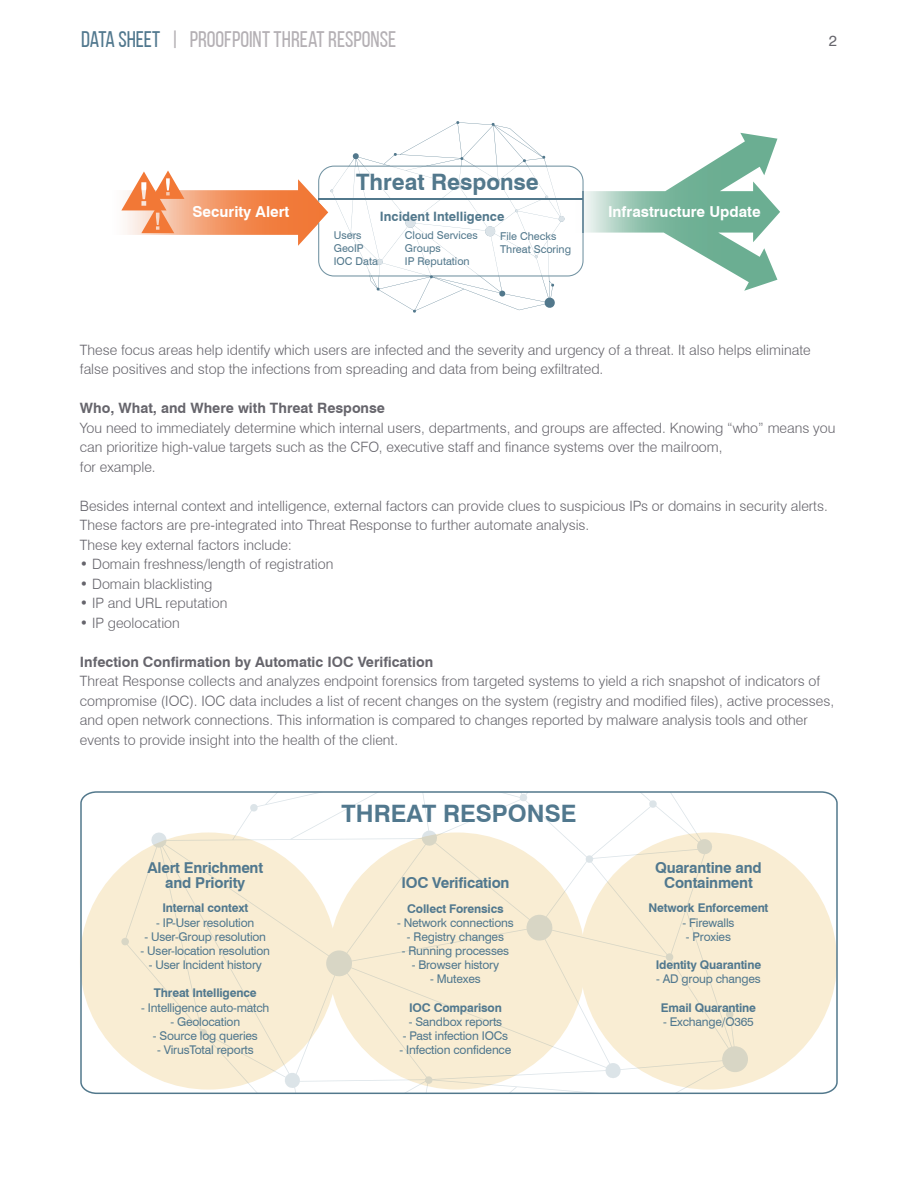
<style>
.page{position:relative;width:918px;height:1188px;background:#fff}
.page>*{position:absolute;margin:0;border:0;box-sizing:border-box;transform-origin:0 0}
.t1{font:700 24px "Swiss 721 BT";color:#51788e}
.t2{font:700 22.65px "Swiss 721 BT";color:#52788c}
.t3{font:22.5px "Bebas Neue";color:#b4b0b4}
.t4{font:700 15.15px "Swiss 721 BT";color:#fff}
.t5{font:700 15px/14.1px "Swiss 721 BT";letter-spacing:-.015em;color:#51788e;text-align:center}
.t6{font:15px "Swiss 721 BT";color:#66656c}
.t7{font:300 14.25px/19.5px "Swiss 721 BT";color:#66656c}
.t8{font:700 14.25px "Swiss 721 BT";color:#66656c}
.t9{font:700 12.9px "Swiss 721 BT";color:#52788c}
.t10{font:12px "Swiss 721 BT";letter-spacing:-.015em;color:#51788e}
.t11{font:700 12px "Swiss 721 BT";letter-spacing:-.015em;color:#51788e}
.t12{font:10.8px/12.9px "Swiss 721 BT";color:#52788c}
.s1{color:#51788e}
</style>
<div class="page">
<svg style="left:80px;top:791px;width:758px;height:304px"></svg>
<img style="left:125px;top:179px;width:193px;height:67px">
<img style="left:584px;top:133px;width:196px;height:158px">
<svg style="left:331px;top:121px;width:234px;height:192px"></svg>
<svg style="left:318px;top:166px;width:266px;height:111px"></svg>
<svg style="left:121px;top:171px;width:63px;height:62px"></svg>
<hr style="left:319px;top:198px;width:264px;height:2px;background:#52788c">
<h3 class="t3" style="left:81px;top:27px;width:317px"><span class="s1">DATA SHEET</span> | PROOFPOINT THREAT RESPONSE</h3>
<p class="t6" style="left:829px;top:32px;width:10px">2</p>
<p class="t4" style="left:193px;top:202px;width:98px">Security Alert</p>
<h2 class="t2" style="left:356px;top:168px;width:184px">Threat Response</h2>
<p class="t9" style="left:380px;top:209px;width:126px">Incident Intelligence</p>
<p class="t12" style="left:334px;top:229px;width:46px">Users<br>GeoIP<br>IOC Data</p>
<p class="t12" style="left:405px;top:229px;width:74px">Cloud Services<br>Groups<br>IP Reputation</p>
<p class="t12" style="left:500px;top:229px;width:72px">File Checks<br>Threat Scoring</p>
<p class="t4" style="left:608px;top:202px;width:154px">Infrastructure Update</p>
<p class="t7" style="left:80px;top:340px;width:732px">These focus areas help identify which users are infected and the severity and urgency of a threat. It also helps eliminate false positives and stop the infections from spreading and data from being exfiltrated.</p>
<p class="t8" style="left:80px;top:400px;width:307px">Who, What, and Where with Threat Response</p>
<p class="t7" style="left:80px;top:418px;width:757px">You need to immediately determine which internal users, departments, and groups are affected. Knowing “who” means you can prioritize high-value targets such as the CFO, executive staff and finance systems over the mailroom,<br>for example.</p>
<p class="t7" style="left:80px;top:496px;width:750px">Besides internal context and intelligence, external factors can provide clues to suspicious IPs or domains in security alerts.<br>These factors are pre-integrated into Threat Response to further automate analysis.<br>These key external factors include:</p>
<p class="t7" style="left:80px;top:554px;width:255px">• Domain freshness/length of registration</p>
<p class="t7" style="left:80px;top:574px;width:134px">• Domain blacklisting</p>
<p class="t7" style="left:80px;top:593px;width:149px">• IP and URL reputation</p>
<p class="t7" style="left:80px;top:613px;width:102px">• IP geolocation</p>
<p class="t8" style="left:80px;top:653px;width:355px">Infection Confirmation by Automatic IOC Verification</p>
<p class="t7" style="left:80px;top:671px;width:756px">Threat Response collects and analyzes endpoint forensics from targeted systems to yield a rich snapshot of indicators of compromise (IOC). IOC data includes a list of recent changes on the system (registry and modified files), active processes, and open network connections. This information is compared to changes reported by malware analysis tools and other events to provide insight into the health of the client.</p>
<p class="t5" style="left:147px;top:861px;width:117px">Alert Enrichment and Priority</p>
<p class="t11" style="left:162px;top:901px;width:87px">Internal context</p>
<p class="t10" style="left:156px;top:915px;width:100px">- IP-User resolution</p>
<p class="t10" style="left:145px;top:929px;width:123px">- User-Group resolution</p>
<p class="t10" style="left:141px;top:943px;width:131px">- User-location resolution</p>
<p class="t10" style="left:149px;top:958px;width:115px">- User Incident history</p>
<p class="t11" style="left:154px;top:986px;width:104px">Threat Intelligence</p>
<p class="t10" style="left:141px;top:1000px;width:130px">- Intelligence auto-match</p>
<p class="t10" style="left:170px;top:1014px;width:71px">- Geolocation</p>
<p class="t10" style="left:153px;top:1028px;width:107px">- Source log queries</p>
<p class="t10" style="left:157px;top:1042px;width:98px">- VirusTotal reports</p>
<h1 class="t1" style="left:342px;top:798px;width:236px">THREAT RESPONSE</h1>
<p class="t5" style="left:401px;top:875px;width:110px">IOC Verification</p>
<p class="t11" style="left:407px;top:901px;width:98px">Collect Forensics</p>
<p class="t10" style="left:397px;top:915px;width:118px">- Network connections</p>
<p class="t10" style="left:407px;top:929px;width:99px">- Registry changes</p>
<p class="t10" style="left:402px;top:943px;width:109px">- Running processes</p>
<p class="t10" style="left:412px;top:958px;width:89px">- Browser history</p>
<p class="t10" style="left:430px;top:972px;width:52px">- Mutexes</p>
<p class="t11" style="left:409px;top:1000px;width:94px">IOC Comparison</p>
<p class="t10" style="left:409px;top:1014px;width:95px">- Sandbox reports</p>
<p class="t10" style="left:403px;top:1028px;width:107px">- Past infection IOCs</p>
<p class="t10" style="left:400px;top:1043px;width:113px">- Infection confidence</p>
<p class="t5" style="left:655px;top:861px;width:108px">Quarantine and<br>Containment</p>
<p class="t11" style="left:648px;top:901px;width:122px">Network Enforcement</p>
<p class="t10" style="left:682px;top:915px;width:54px">- Firewalls</p>
<p class="t10" style="left:686px;top:929px;width:47px">- Proxies</p>
<p class="t11" style="left:656px;top:958px;width:107px">Identity Quarantine</p>
<p class="t10" style="left:656px;top:972px;width:106px">- AD group changes</p>
<p class="t11" style="left:661px;top:1000px;width:97px">Email Quarantine</p>
<p class="t10" style="left:663px;top:1014px;width:92px">- Exchange/O365</p>
</div>
